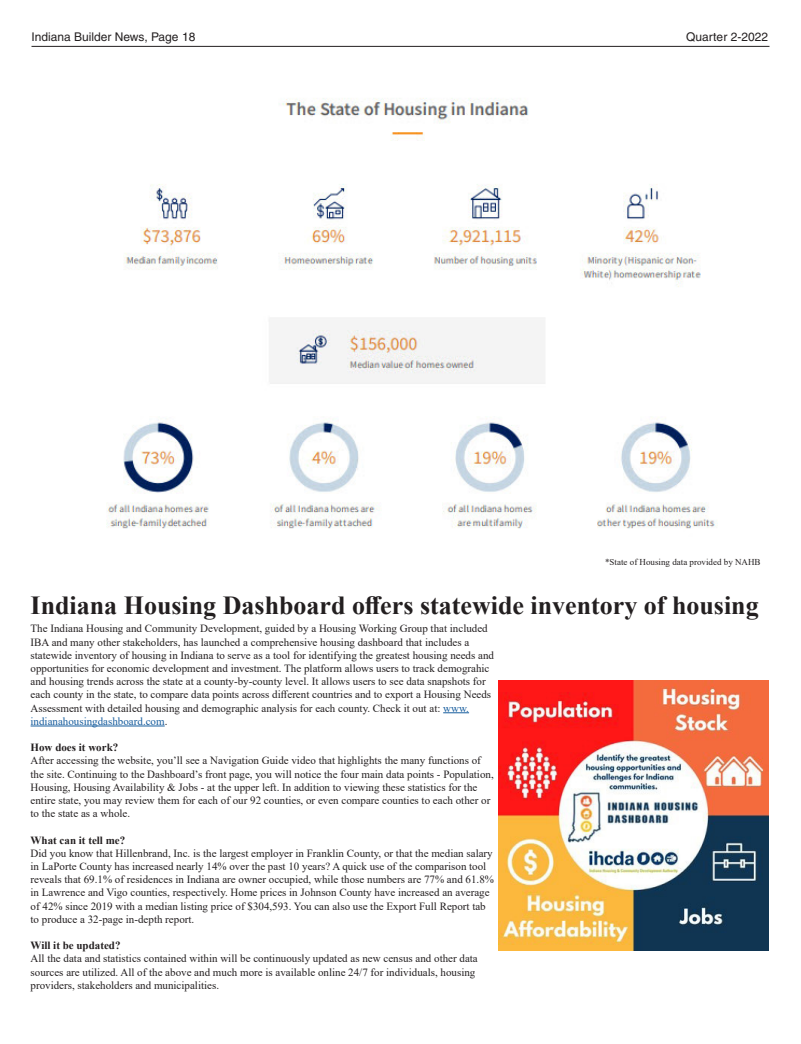
<style>
.page{position:relative;width:801px;height:1044px;background:#fff}
.page>*{position:absolute;margin:0;border:0;box-sizing:border-box;transform-origin:0 0}
.t1{font:700 26px "Times New Roman";color:#231f20}
.t2{font:12px "Helvetica";color:#231f20}
.t3{font:11px/13.2px "Times New Roman";color:#231f20}
.t4{font:700 11px "Times New Roman";color:#231f20}
.t5{font:9px "Times New Roman";color:#231f20}
.s1{color:#175d9e}
</style>
<div class="page">
<hr style="left:32px;top:46px;width:738px;height:1px;background:#231f20">
<img style="left:499px;top:681px;width:270px;height:270px">
<svg style="left:443px;top:713px;width:26px;height:1px"></svg>
<hr style="left:31px;top:726px;width:134px;height:1px;background:#175d9e">
<img style="left:106px;top:98px;width:612px;height:431px">
<p class="t2" style="left:32px;top:30px;width:165px">Indiana Builder News, Page 18</p>
<p class="t2" style="left:686px;top:30px;width:83px">Quarter 2-2022</p>
<p class="t5" style="left:605px;top:555px;width:157px">*State of Housing data provided by NAHB</p>
<p class="t1" style="left:31px;top:586px;width:730px">Indiana Housing Dashboard offers statewide inventory of housing</p>
<p class="t3" style="left:31px;top:622px;width:465px">The Indiana Housing and Community Development, guided by a Housing Working Group that included IBA and many other stakeholders, has launched a comprehensive housing dashboard that includes a statewide inventory of housing in Indiana to serve as a tool for identifying the greatest housing needs and opportunities for economic development and investment. The platform allows users to track demograhic and housing trends across the state at a county-by-county level. It allows users to see data snapshots for each county in the state, to compare data points across different countries and to export a Housing Needs Assessment with detailed housing and demographic analysis for each county. Check it out at: <span class="s1">www. indianahousingdashboard.com</span>.</p>
<p class="t4" style="left:31px;top:740px;width:89px">How does it work?</p>
<p class="t3" style="left:31px;top:754px;width:465px">After accessing the website, you’ll see a Navigation Guide video that highlights the many functions of the site. Continuing to the Dashboard’s front page, you will notice the four main data points - Population, Housing, Housing Availability &amp; Jobs - at the upper left. In addition to viewing these statistics for the entire state, you may review them for each of our 92 counties, or even compare counties to each other or to the state as a whole.</p>
<p class="t4" style="left:31px;top:832px;width:96px">What can it tell me?</p>
<p class="t3" style="left:31px;top:846px;width:465px">Did you know that Hillenbrand, Inc. is the largest employer in Franklin County, or that the median salary in LaPorte County has increased nearly 14% over the past 10 years? A quick use of the comparison tool reveals that 69.1% of residences in Indiana are owner occupied, while those numbers are 77% and 61.8% in Lawrence and Vigo counties, respectively. Home prices in Johnson County have increased an average of 42% since 2019 with a median listing price of $304,593. You can also use the Export Full Report tab to produce a 32-page in-depth report.</p>
<p class="t4" style="left:31px;top:938px;width:91px">Will it be updated?</p>
<p class="t3" style="left:31px;top:952px;width:449px">All the data and statistics contained within will be continuously updated as new census and other data sources are utilized. All of the above and much more is available online 24/7 for individuals, housing providers, stakeholders and municipalities.</p>
</div>
